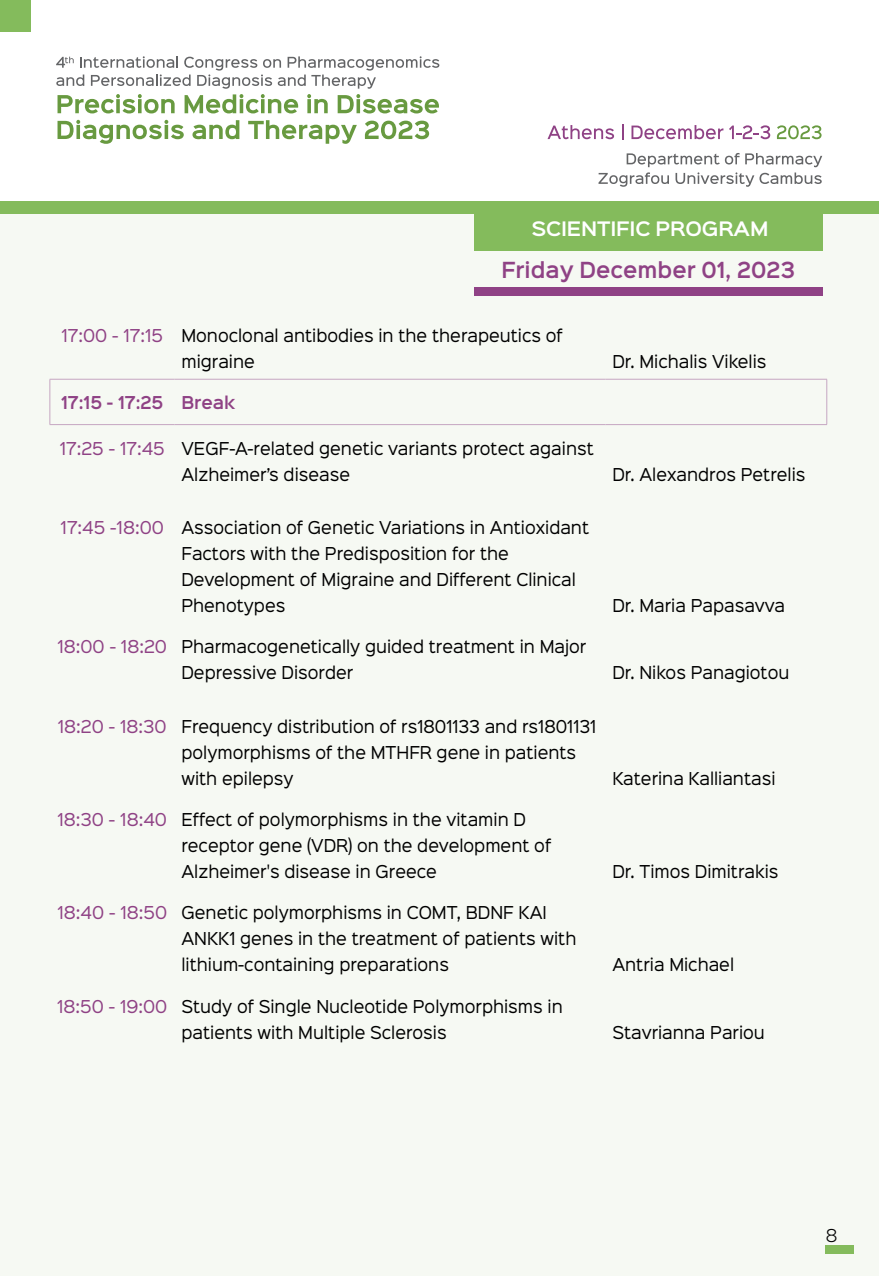
<style>
.page{position:relative;width:879px;height:1276px;background:#fff}
.page>*{position:absolute;margin:0;border:0;box-sizing:border-box;transform-origin:0 0}
.t1{font:600 20px "Sinkin Sans 600";color:#8f4285;scale:.95 1}
.t2{font:600 18px "Sinkin Sans 600";letter-spacing:-.01em;color:#fff}
.t3{font:16px/26px "Sinkin Sans 400";color:#000;scale:.95 1}
.t4{font:600 16px "Sinkin Sans 600";color:#8f4285;scale:.95 1}
.t5{font:300 16px "Sinkin Sans 300";color:#000}
.s1{color:#8f4285}
</style>
<div class="page">
<div style="left:0;top:201px;width:879px;height:13px;background:#84bb5c"></div>
<div style="left:0;top:0;width:31px;height:32px;background:#84bb5c"></div>
<div style="left:0;top:214px;width:879px;height:1062px;background:#f6f9f3"></div>
<div style="left:825px;top:1244px;width:29px;height:9px;background:#84bb5c"></div>
<svg style="left:56px;top:56px;width:383px;height:57px"></svg>
<svg style="left:58px;top:120px;width:126px;height:24px"></svg>
<svg style="left:192px;top:120px;width:47px;height:19px"></svg>
<svg style="left:248px;top:120px;width:109px;height:24px"></svg>
<svg style="left:365px;top:121px;width:64px;height:18px"></svg>
<svg style="left:547px;top:125px;width:67px;height:14px"></svg>
<svg style="left:622px;top:125px;width:1px;height:15px"></svg>
<svg style="left:631px;top:125px;width:92px;height:14px"></svg>
<svg style="left:729px;top:125px;width:41px;height:14px"></svg>
<svg style="left:777px;top:125px;width:44px;height:14px"></svg>
<svg style="left:598px;top:153px;width:224px;height:34px"></svg>
<div style="left:474px;top:207px;width:348px;height:44px;background:#84bb5c"></div>
<div style="left:474px;top:288px;width:348px;height:8px;background:#8f4285"></div>
<hr style="left:50px;top:379px;width:1px;height:45px;background:#c6a6c2">
<hr style="left:826px;top:379px;width:1px;height:45px;background:#c6a6c2">
<hr style="left:50px;top:379px;width:125px;height:1px;background:#c6a6c2">
<hr style="left:175px;top:379px;width:430px;height:1px;background:#c6a6c2">
<hr style="left:605px;top:379px;width:222px;height:1px;background:#c6a6c2">
<hr style="left:50px;top:424px;width:125px;height:1px;background:#c6a6c2">
<hr style="left:175px;top:424px;width:430px;height:1px;background:#c6a6c2">
<hr style="left:605px;top:424px;width:222px;height:1px;background:#c6a6c2">
<p class="t2" style="left:531px;top:213px;width:238px">SCIENTIFIC PROGRAM</p>
<p class="t1" style="left:501px;top:253px;width:310px">Friday December 01, 2023</p>
<p class="t3" style="left:181px;top:321px;width:403px;text-indent:-120px"><span class="s1">17:00 - 17:15</span> Monoclonal antibodies in the therapeutics of migraine</p>
<p class="t4" style="left:61px;top:389px;width:185px">17:15 - 17:25 Break</p>
<p class="t3" style="left:181px;top:434px;width:436px;text-indent:-122px"><span class="s1">17:25 - 17:45</span> VEGF-A-related genetic variants protect against<br>Alzheimer’s disease</p>
<p class="t3" style="left:181px;top:513px;width:431px;text-indent:-121px"><span class="s1">17:45 -18:00</span> Association of Genetic Variations in Antioxidant Factors with the Predisposition for the Development of Migraine and Different Clinical Phenotypes</p>
<p class="t3" style="left:181px;top:632px;width:428px;text-indent:-124px"><span class="s1">18:00 - 18:20</span> Pharmacogenetically guided treatment in Major<br>Depressive Disorder</p>
<p class="t3" style="left:181px;top:712px;width:438px;text-indent:-124px"><span class="s1">18:20 - 18:30</span> Frequency distribution of rs1801133 and rs1801131 polymorphisms of the MTHFR gene in patients with epilepsy</p>
<p class="t3" style="left:181px;top:805px;width:391px;text-indent:-124px"><span class="s1">18:30 - 18:40</span> Effect of polymorphisms in the vitamin D receptor gene (VDR) on the development of<br>Alzheimer's disease in Greece</p>
<p class="t3" style="left:181px;top:898px;width:417px;text-indent:-124px"><span class="s1">18:40 - 18:50</span> Genetic polymorphisms in COMT, BDNF KAI<br>ANKK1 genes in the treatment of patients with lithium-containing preparations</p>
<p class="t3" style="left:57px;top:992px;width:534px;text-align:center"><span class="s1">18:50 - 19:00</span> Study of Single Nucleotide Polymorphisms in patients with Multiple Sclerosis</p>
<p class="t3" style="left:612px;top:347px;width:164px">Dr. Michalis Vikelis</p>
<p class="t3" style="left:612px;top:460px;width:205px">Dr. Alexandros Petrelis</p>
<p class="t3" style="left:612px;top:591px;width:183px">Dr. Maria Papasavva</p>
<p class="t3" style="left:612px;top:658px;width:188px">Dr. Nikos Panagiotou</p>
<p class="t3" style="left:612px;top:764px;width:173px">Katerina Kalliantasi</p>
<p class="t3" style="left:612px;top:857px;width:176px">Dr. Timos Dimitrakis</p>
<p class="t3" style="left:612px;top:950px;width:130px">Antria Michael</p>
<p class="t3" style="left:612px;top:1018px;width:162px">Stavrianna Pariou</p>
<p class="t5" style="left:825px;top:1223px;width:13px">8</p>
</div>
